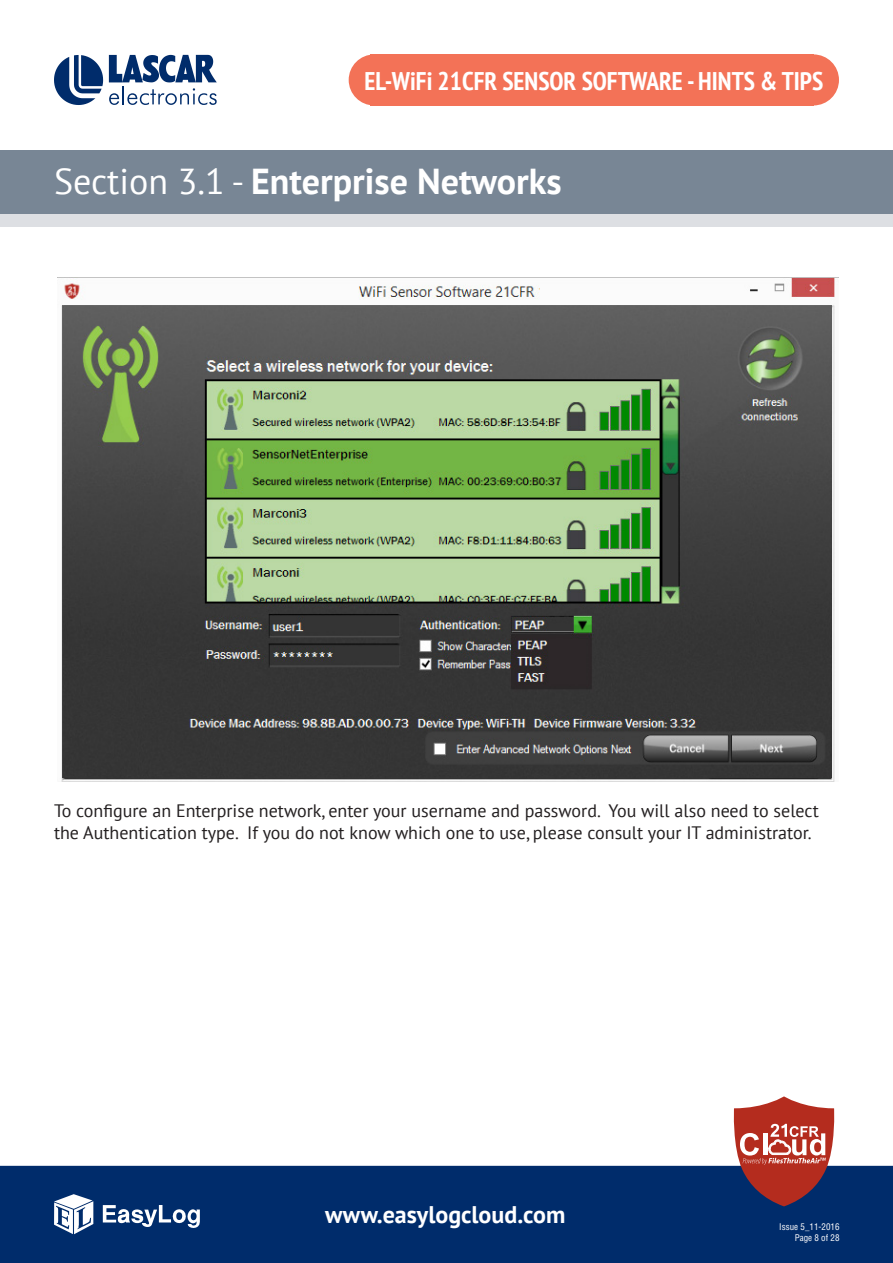
<style>
.page{position:relative;width:893px;height:1263px;background:#fff}
.page>*{position:absolute;margin:0;border:0;box-sizing:border-box;transform-origin:0 0}
.t1{font:700 36px "PT Sans";color:#fff}
.t2{font:700 condensed 25.5px "PT Sans";color:#fff}
.t3{font:700 24px "PT Sans";color:#fff}
.t4{font:18px/21.6px "PT Sans";color:#231f20}
.t5{font:condensed 9px/10.8px "Helvetica CE";color:#fff;text-align:right}
.s1{font-weight:400}
</style>
<div class="page">
<div style="left:0;top:214px;width:893px;height:12px;background:#dddfe3"></div>
<div style="left:0;top:150px;width:893px;height:64px;background:#788695"></div>
<svg style="left:54px;top:55px;width:49px;height:50px"></svg>
<svg style="left:109px;top:55px;width:108px;height:50px"></svg>
<div style="left:349px;top:54px;width:51px;height:51px;background:#f37257;border-radius:50%"></div>
<div style="left:788px;top:54px;width:51px;height:51px;background:#f37257;border-radius:50%"></div>
<div style="left:380px;top:54px;width:428px;height:51px;background:#f37257"></div>
<div style="left:0;top:1166px;width:893px;height:97px;background:#002c6b"></div>
<svg style="left:103px;top:1205px;width:97px;height:23px"></svg>
<svg style="left:54px;top:1194px;width:39px;height:40px"></svg>
<svg style="left:732px;top:1096px;width:104px;height:110px"></svg>
<img style="left:57px;top:277px;width:782px;height:504px">
<img style="left:63px;top:306px;width:769px;height:471px">
<h2 class="t2" style="left:364px;top:64px;width:460px">EL-WiFi 21CFR SENSOR SOFTWARE - HINTS &amp; TIPS</h2>
<p class="t1" style="left:54px;top:157px;width:509px"><span class="s1">Section 3.1 -</span> Enterprise Networks</p>
<p class="t4" style="left:54px;top:800px;width:766px">To configure an Enterprise network, enter your username and password. You will also need to select the Authentication type. If you do not know which one to use, please consult your IT administrator.</p>
<h3 class="t3" style="left:325px;top:1198px;width:242px">www.easylogcloud.com</h3>
<p class="t5" style="left:779px;top:1221px;width:62px">Issue 5_11-2016<br>Page 8 of 28</p>
</div>
